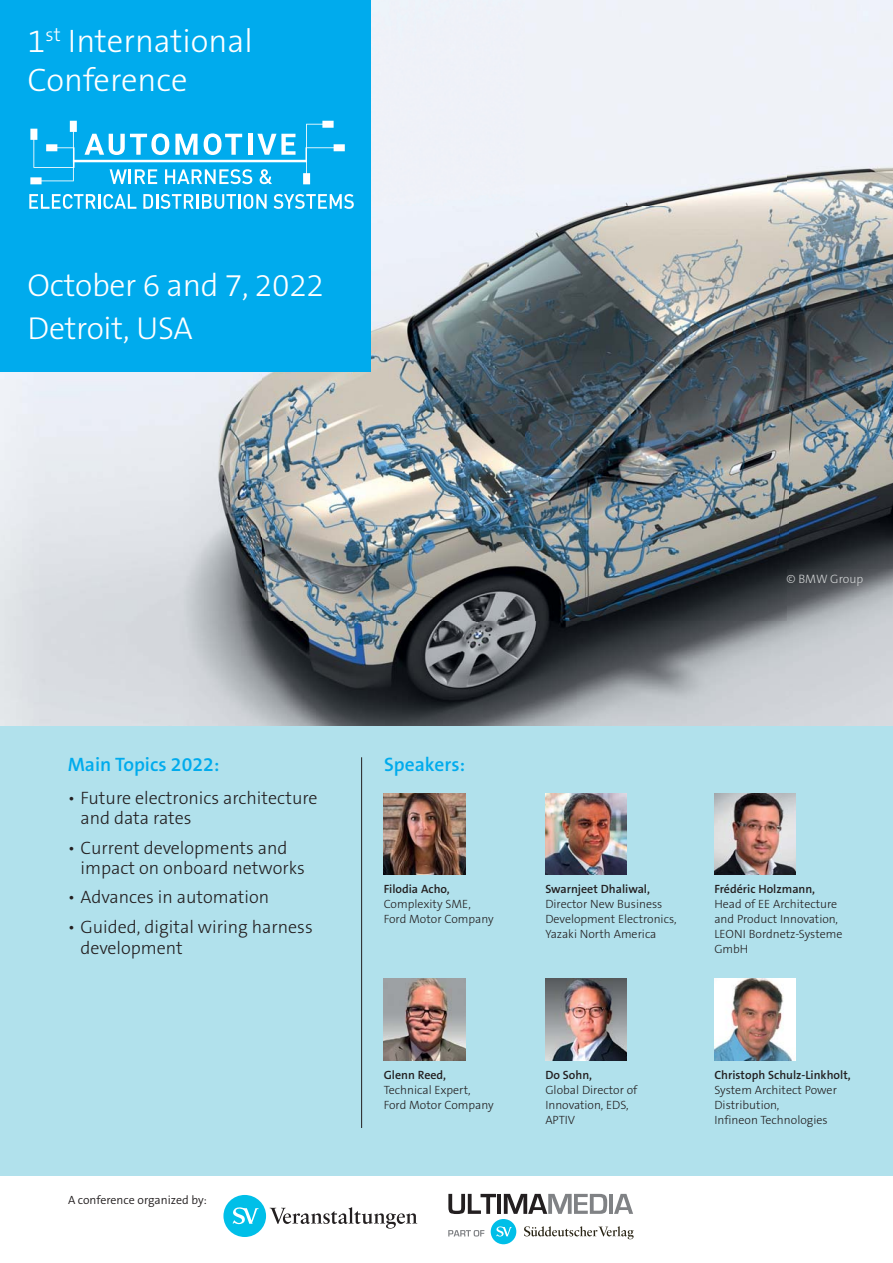
<style>
.page{position:relative;width:893px;height:1263px;background:#fff}
.page>*{position:absolute;margin:0;border:0;box-sizing:border-box;transform-origin:0 0}
.t1{font:300 32.7px/39.3px "The Sans Os F";color:#fff}
.t2{font:300 31.8px/42.8px "The Sans Os F";letter-spacing:-.01em;color:#fff}
.t3{font:600 19.5px "The Sans Os F";color:#00abed}
.t4{font:300 18px/20.7px "The Sans Os F";color:#231f20}
.t5{font:300 12.15px "The Sans Os F";color:#d1d3d4}
.t6{font:300 12px/15px "The Sans Os F";color:#231f20}
.t7{font:600 12px "The Sans Os F";color:#231f20}
.t8{font:300 12px "The Sans Os F";color:#231f20}
</style>
<div class="page">
<div style="left:0;top:723px;width:893px;height:453px;background:#b1e1ec"></div>
<hr style="left:361px;top:757px;width:1px;height:371px;background:#231f20">
<img style="left:0;top:0;width:893px;height:725px">
<div style="left:0;top:0;width:371px;height:371px;background:#00abed"></div>
<div style="left:223px;top:1195px;width:43px;height:42px;background:#00bfe8;border-radius:50%"></div>
<svg style="left:233px;top:1207px;width:25px;height:17px"></svg>
<svg style="left:270px;top:1207px;width:147px;height:22px"></svg>
<div style="left:491px;top:1219px;width:25px;height:25px;background:#00bfe8;border-radius:50%"></div>
<svg style="left:496px;top:1226px;width:16px;height:10px"></svg>
<svg style="left:524px;top:1226px;width:110px;height:13px"></svg>
<svg style="left:448px;top:1230px;width:36px;height:6px"></svg>
<svg style="left:448px;top:1194px;width:48px;height:20px"></svg>
<hr style="left:497px;top:1194px;width:4px;height:20px;background:#231f20">
<svg style="left:504px;top:1194px;width:103px;height:20px"></svg>
<hr style="left:609px;top:1194px;width:4px;height:20px;background:#808285">
<svg style="left:614px;top:1194px;width:19px;height:20px"></svg>
<img style="left:384px;top:793px;width:81px;height:81px">
<img style="left:545px;top:793px;width:82px;height:81px">
<img style="left:714px;top:793px;width:82px;height:81px">
<img style="left:384px;top:979px;width:81px;height:81px">
<img style="left:545px;top:979px;width:82px;height:81px">
<img style="left:714px;top:979px;width:82px;height:81px">
<svg style="left:30px;top:121px;width:315px;height:63px"></svg>
<svg style="left:29px;top:194px;width:107px;height:15px"></svg>
<svg style="left:143px;top:194px;width:124px;height:15px"></svg>
<svg style="left:274px;top:194px;width:80px;height:15px"></svg>
<h1 class="t1" style="left:28px;top:23px;width:227px">1<sup>st</sup> International<br>Conference</h1>
<h2 class="t2" style="left:28px;top:265px;width:298px">October 6 and 7, 2022<br>Detroit, USA</h2>
<p class="t5" style="left:786px;top:573px;width:78px">© BMW Group</p>
<h3 class="t3" style="left:68px;top:755px;width:153px">Main Topics 2022:</h3>
<h3 class="t4" style="left:80px;top:788px;width:239px;text-indent:-13px">• Future electronics architecture and data rates</h3>
<h3 class="t4" style="left:80px;top:838px;width:226px;text-indent:-13px">• Current developments and impact on onboard networks</h3>
<h3 class="t4" style="left:68px;top:888px;width:203px">• Advances in automation</h3>
<h3 class="t4" style="left:80px;top:917px;width:234px;text-indent:-13px">• Guided, digital wiring harness development</h3>
<p class="t8" style="left:68px;top:1194px;width:140px">A conference organized by:</p>
<h3 class="t3" style="left:384px;top:755px;width:83px">Speakers:</h3>
<p class="t7" style="left:384px;top:883px;width:68px">Filodia Acho,</p>
<p class="t6" style="left:384px;top:897px;width:112px">Complexity SME,<br>Ford Motor Company</p>
<p class="t7" style="left:384px;top:1068px;width:64px">Glenn Reed,</p>
<p class="t6" style="left:384px;top:1082px;width:112px">Technical Expert,<br>Ford Motor Company</p>
<p class="t7" style="left:545px;top:883px;width:106px">Swarnjeet Dhaliwal,</p>
<p class="t6" style="left:545px;top:897px;width:133px">Director New Business<br>Development Electronics,<br>Yazaki North America</p>
<p class="t7" style="left:714px;top:883px;width:102px">Frédéric Holzmann,</p>
<p class="t6" style="left:714px;top:897px;width:130px">Head of EE Architecture and Product Innovation,<br>LEONI Bordnetz-Systeme<br>GmbH</p>
<p class="t7" style="left:545px;top:1068px;width:48px">Do Sohn,</p>
<p class="t6" style="left:545px;top:1082px;width:94px">Global Director of<br>Innovation, EDS,<br>APTIV</p>
<p class="t7" style="left:714px;top:1068px;width:138px">Christoph Schulz-Linkholt,</p>
<p class="t6" style="left:714px;top:1082px;width:124px">System Architect Power<br>Distribution,<br>Infineon Technologies</p>
</div>
